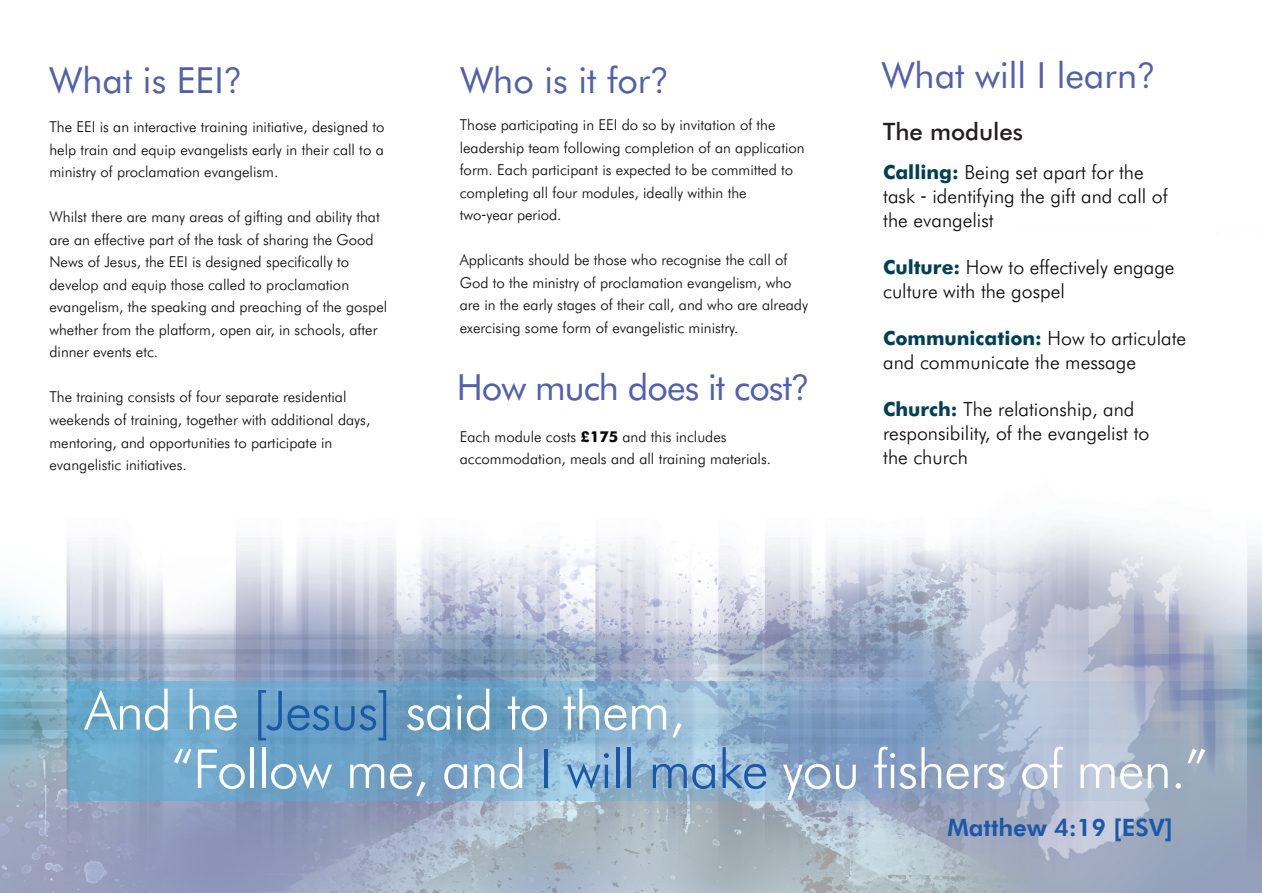
<style>
.page{position:relative;width:1262px;height:893px;background:#fff}
.page>*{position:absolute;margin:0;border:0;box-sizing:border-box;transform-origin:0 0}
.t1{font:300 54px/58.5px "Futura BT";letter-spacing:-.02em;color:#fff}
.t2{font:36px "Futura BT";color:#5060ac}
.t3{font:36px "Futura BT";letter-spacing:-.025em;color:#5060ac}
.t4{font:800 24px "Futura BT";color:#1c58a8}
.t5{font:500 24px "Futura BT";color:#231f20}
.t6{font:300 19.5px/23.7px "Futura BT";color:#070504}
.t7{font:300 15px/22.5px "Futura BT";color:#070504}
.s1{font-family:"Avenir"}
.s2{font-weight:700;color:#003f58}
.s3{font-family:"Lucida Grande";font-weight:400}
.s4{font-weight:700}
.s5{color:#1c58a8}
</style>
<div class="page">
<img style="left:0;top:522px;width:1261px;height:371px">
<img style="left:68px;top:682px;width:1193px;height:118px">
<h2 class="t2" style="left:50px;top:58px;width:193px">What is EEI<span class="s1">?</span></h2>
<h2 class="t2" style="left:460px;top:59px;width:209px">Who is it for<span class="s1">?</span></h2>
<h2 class="t2" style="left:881px;top:54px;width:274px">What will I learn<span class="s1">?</span></h2>
<h3 class="t5" style="left:882px;top:117px;width:141px">The modules</h3>
<h3 class="t6" style="left:882px;top:160px;width:286px"><span class="s2">Calling:</span> Being set apart for the task <span class="s3">‐</span> identifying the gift and call of the evangelist</h3>
<h3 class="t6" style="left:882px;top:255px;width:293px"><span class="s2">Culture:</span> How to effectively engage culture with the gospel</h3>
<h3 class="t6" style="left:882px;top:326px;width:304px"><span class="s2">Communication:</span> How to articulate and communicate the message</h3>
<h3 class="t6" style="left:882px;top:397px;width:268px"><span class="s2">Church:</span> The relationship, and responsibility, of the evangelist to the church</h3>
<p class="t7" style="left:459px;top:114px;width:346px">Those participating in EEI do so by invitation of the leadership team following completion of an application form. Each participant is expected to be committed to completing all four modules, ideally within the<br>two<span class="s3">‐</span>year period.</p>
<p class="t7" style="left:459px;top:249px;width:350px">Applicants should be those who recognise the call of God to the ministry of proclamation evangelism, who are in the early stages of their call, and who are already exercising some form of evangelistic ministry.</p>
<p class="t7" style="left:49px;top:116px;width:336px;text-align:justify">The EEI is an interactive training initiative, designed to help train and equip evangelists early in their call to a ministry of proclamation evangelism.</p>
<p class="t7" style="left:49px;top:206px;width:339px">Whilst there are many areas of gifting and ability that are an effective part of the task of sharing the Good News of Jesus, the EEI is designed specifically to develop and equip those called to proclamation evangelism, the speaking and preaching of the gospel whether from the platform, open air, in schools, after dinner events etc.</p>
<p class="t7" style="left:49px;top:386px;width:322px">The training consists of four separate residential weekends of training, together with additional days, mentoring, and opportunities to participate in evangelistic initiatives.</p>
<h2 class="t3" style="left:456px;top:365px;width:353px">How much does it cost<span class="s1">?</span></h2>
<p class="t7" style="left:459px;top:425px;width:313px">Each module costs <span class="s4">£175</span> and this includes accommodation, meals and all training materials.</p>
<h1 class="t1" style="left:171px;top:681px;width:1038px;text-indent:-87px">And he <span class="s5">[Jesus]</span> said to them,<br>“Follow me, and <span class="s5">I will make</span> you fishers of men.”</h1>
<h3 class="t4" style="left:947px;top:813px;width:227px">Matthew 4:19 [ESV]</h3>
</div>
